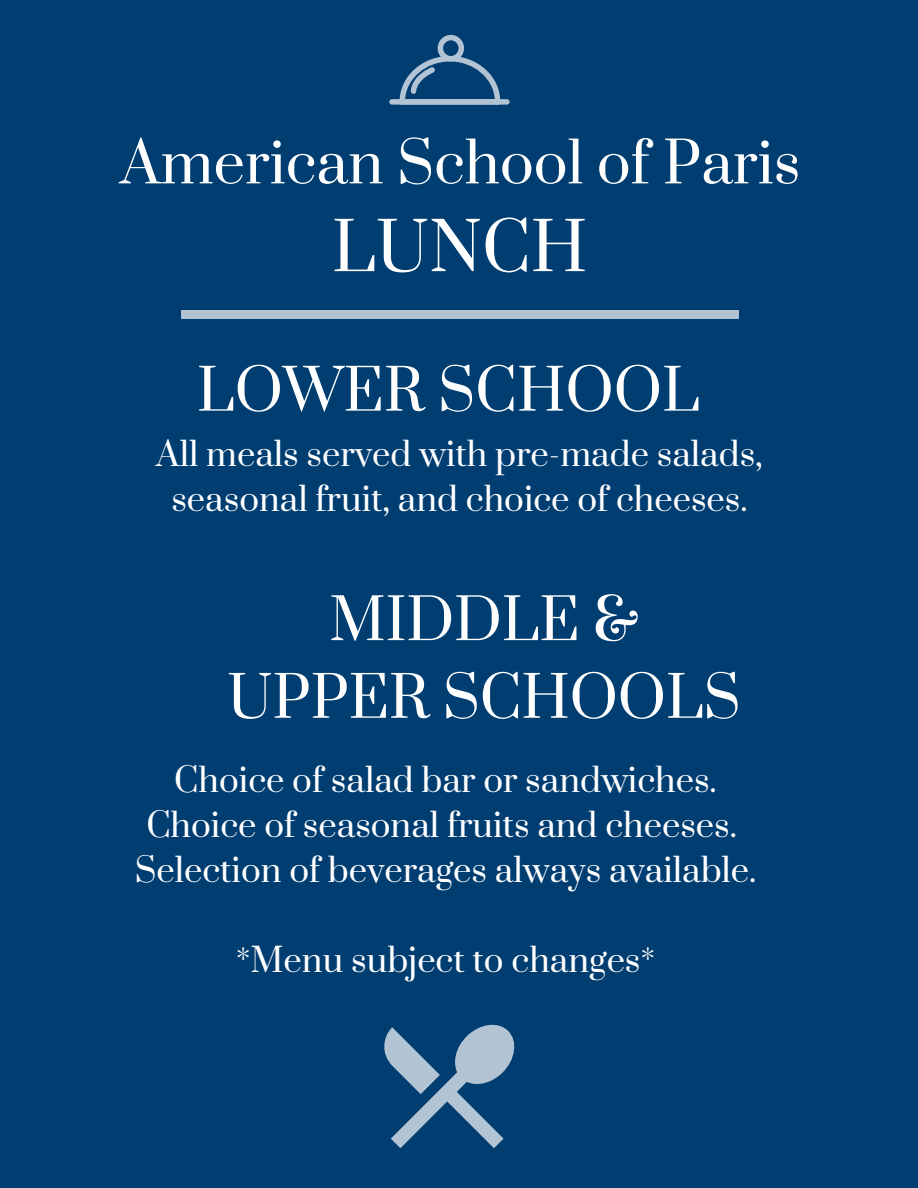
<style>
.page{position:relative;width:918px;height:1188px;background:#003d71}
.page>*{position:absolute;margin:0;border:0;box-sizing:border-box;transform-origin:0 0}
.t1{font:65.4px "Prata";color:#fff}
.t2{font:55.95px/77.7px "Prata";color:#fff;text-align:center}
.t3{font:32.7px/45px "Prata";color:#fff;text-align:center}
</style>
<div class="page">
<svg style="left:384px;top:1024px;width:131px;height:124px"></svg>
<div style="left:495px;top:99px;width:15px;height:6px;background:#b2c4d4;border-radius:3px"></div>
<div style="left:389px;top:99px;width:16px;height:6px;background:#b2c4d4;border-radius:3px"></div>
<svg style="left:400px;top:35px;width:100px;height:70px"></svg>
<div style="left:181px;top:310px;width:558px;height:9px;background:#b2c4d4"></div>
<h2 class="t2" style="left:120px;top:127px;width:682px">American School of Paris</h2>
<h1 class="t1" style="left:332px;top:206px;width:257px">LUNCH</h1>
<h2 class="t2" style="left:197px;top:354px;width:504px">LOWER SCHOOL</h2>
<p class="t3" style="left:156px;top:433px;width:608px">All meals served with pre-made salads, seasonal fruit, and choice of cheeses.</p>
<h2 class="t2" style="left:227px;top:584px;width:515px">MIDDLE &amp;<br>UPPER SCHOOLS</h2>
<p class="t3" style="left:135px;top:759px;width:623px">Choice of salad bar or sandwiches.<br>Choice of seasonal fruits and cheeses.<br>Selection of beverages always available.</p>
<p class="t3" style="left:236px;top:939px;width:421px">*Menu subject to changes*</p>
</div>
